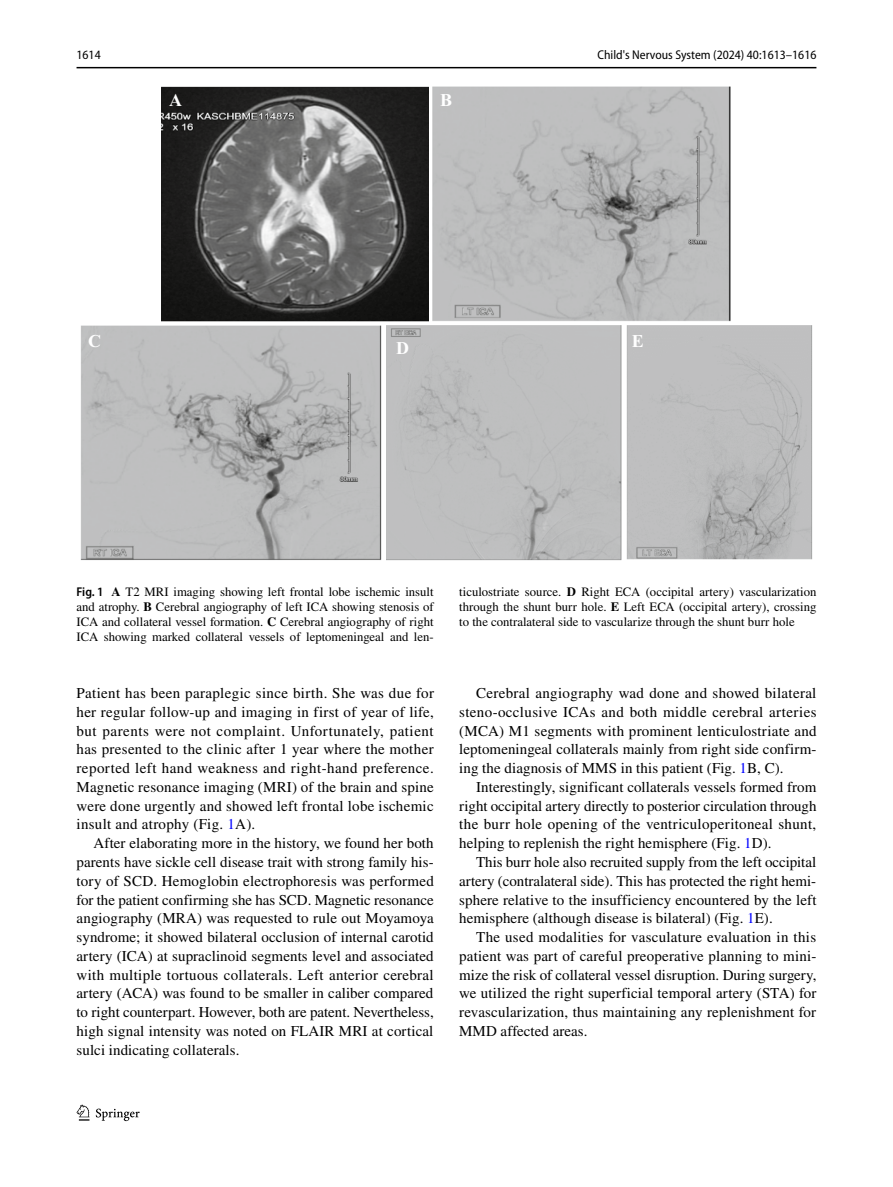
<style>
.page{position:relative;width:893px;height:1187px;background:#fff}
.page>*{position:absolute;margin:0;border:0;box-sizing:border-box;transform-origin:0 0}
.t1{font:700 18px "Times New Roman";color:#fff}
.t2{font:15px/18.8px "STIX";letter-spacing:.005em;color:#000;text-align:justify}
.t3{font:12.75px/15px "STIX";color:#000;text-align:justify}
.t4{font:semi-condensed 12.75px "Myriad Pro";color:#000}
.s1{font-family:"Myriad Pro";font-weight:600;font-stretch:semi-condensed}
.s2{font-weight:700}
.s3{color:#00f}
</style>
<div class="page">
<hr style="left:77px;top:67px;width:739px;height:1px;background:#000">
<svg style="left:77px;top:1104px;width:12px;height:16px"></svg>
<svg style="left:96px;top:1108px;width:44px;height:12px"></svg>
<img style="left:161px;top:87px;width:267px;height:234px">
<img style="left:432px;top:87px;width:299px;height:234px">
<img style="left:81px;top:325px;width:301px;height:235px">
<div style="left:386px;top:326px;width:236px;height:234px;background:#bebfbf"></div>
<img style="left:626px;top:326px;width:186px;height:234px">
<p class="t4" style="left:77px;top:48px;width:26px">1614</p>
<p class="t4" style="left:597px;top:48px;width:220px">Child's Nervous System (2024) 40:1613–1616</p>
<p class="t1" style="left:169px;top:87px;width:14px">A</p>
<p class="t1" style="left:440px;top:87px;width:14px">B</p>
<p class="t1" style="left:88px;top:328px;width:14px">C</p>
<p class="t1" style="left:396px;top:335px;width:14px">D</p>
<p class="t1" style="left:632px;top:328px;width:14px">E</p>
<p class="t3" style="left:77px;top:585px;width:359px"><span class="s1">Fig. 1</span> <span class="s2">A</span> T2 MRI imaging showing left frontal lobe ischemic insult and atrophy. <span class="s2">B</span> Cerebral angiography of left ICA showing stenosis of ICA and collateral vessel formation. <span class="s2">C</span> Cerebral angiography of right ICA showing marked collateral vessels of leptomeningeal and len-</p>
<p class="t3" style="left:459px;top:585px;width:359px">ticulostriate source. <span class="s2">D</span> Right ECA (occipital artery) vascularization through the shunt burr hole. <span class="s2">E</span> Left ECA (occipital artery), crossing to the contralateral side to vascularize through the shunt burr hole</p>
<p class="t2" style="left:77px;top:684px;width:359px">Patient has been paraplegic since birth. She was due for her regular follow-up and imaging in first of year of life, but parents were not complaint. Unfortunately, patient has presented to the clinic after 1 year where the mother reported left hand weakness and right-hand preference.<br>Magnetic resonance imaging (MRI) of the brain and spine were done urgently and showed left frontal lobe ischemic insult and atrophy (Fig. <span class="s3">1</span>A).</p>
<p class="t2" style="left:77px;top:834px;width:359px;text-indent:17px">After elaborating more in the history, we found her both parents have sickle cell disease trait with strong family his&shy;tory of SCD. Hemoglobin electrophoresis was performed for the patient confirming she has SCD. Magnetic resonance angiography (MRA) was requested to rule out Moyamoya syndrome; it showed bilateral occlusion of internal carotid artery (ICA) at supraclinoid segments level and associated with multiple tortuous collaterals. Left anterior cerebral artery (ACA) was found to be smaller in caliber compared to right counterpart. However, both are patent. Nevertheless, high signal intensity was noted on FLAIR MRI at cortical sulci indicating collaterals.</p>
<p class="t2" style="left:459px;top:684px;width:359px;text-indent:17px">Cerebral angiography wad done and showed bilateral steno-occlusive ICAs and both middle cerebral arteries (MCA) M1 segments with prominent lenticulostriate and leptomeningeal collaterals mainly from right side confirm&shy;ing the diagnosis of MMS in this patient (Fig. <span class="s3">1</span>B, C).</p>
<p class="t2" style="left:459px;top:778px;width:359px;text-indent:17px">Interestingly, significant collaterals vessels formed from right occipital artery directly to posterior circulation through the burr hole opening of the ventriculoperitoneal shunt, helping to replenish the right hemisphere (Fig. <span class="s3">1</span>D).</p>
<p class="t2" style="left:459px;top:853px;width:359px;text-indent:17px">This burr hole also recruited supply from the left occipital artery (contralateral side). This has protected the right hemi&shy;sphere relative to the insufficiency encountered by the left hemisphere (although disease is bilateral) (Fig. <span class="s3">1</span>E).</p>
<p class="t2" style="left:459px;top:928px;width:359px;text-indent:17px">The used modalities for vasculature evaluation in this patient was part of careful preoperative planning to mini&shy;mize the risk of collateral vessel disruption. During surgery, we utilized the right superficial temporal artery (STA) for revascularization, thus maintaining any replenishment for MMD affected areas.</p>
</div>
